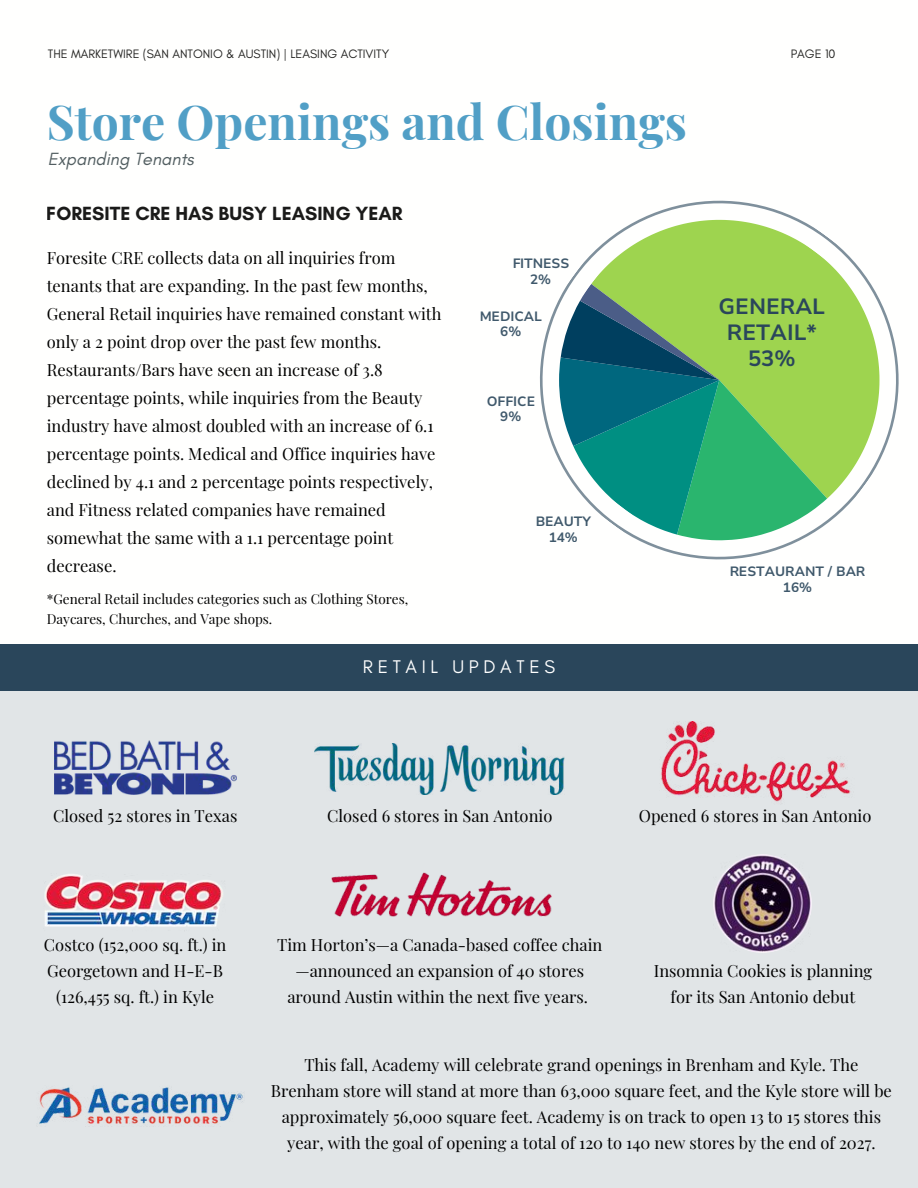
<style>
.page{position:relative;width:918px;height:1188px;background:#fff}
.page>*{position:absolute;margin:0;border:0;box-sizing:border-box;transform-origin:0 0}
.t1{font:700 48px "Playfair Display";color:#519fc6}
.t2{font:700 22.05px/25.8px "Nunito Sans 10 pt";color:#2a465b;text-align:center}
.t3{font:700 19.5px "Glacial Indifference";color:#000}
.t4{font:18.75px "Glacial Indifference";letter-spacing:.25em;color:#fff}
.t5{font:italic 18px "Glacial Indifference";color:#525e61}
.t6{font:16.5px/28px "Playfair Display";color:#000;text-align:center}
.t7{font:13.5px/19.5px "Playfair Display";color:#000}
.t8{font:700 13.5px/15.8px "Nunito Sans 10 pt";color:#2a465b;text-align:center}
.t9{font:12.45px "Glacial Indifference";color:#222220}
</style>
<div class="page">
<svg style="left:573px;top:200px;width:326px;height:300px;fill:#9ed44f"></svg>
<svg style="left:646px;top:380px;width:199px;height:180px"></svg>
<svg style="left:540px;top:284px;width:226px;height:260px"></svg>
<div style="left:0;top:644px;width:918px;height:47px;background:#2a465b"></div>
<div style="left:0;top:685px;width:918px;height:503px;background:#e1e5e7"></div>
<img style="left:54px;top:740px;width:182px;height:54px">
<img style="left:315px;top:744px;width:250px;height:50px">
<img style="left:661px;top:721px;width:190px;height:81px">
<img style="left:44px;top:874px;width:179px;height:53px">
<img style="left:332px;top:872px;width:219px;height:45px">
<img style="left:39px;top:1087px;width:204px;height:37px">
<img style="left:714px;top:854px;width:98px;height:98px">
<p class="t9" style="left:48px;top:46px;width:343px">THE MARKETWIRE (SAN ANTONIO &amp; AUSTIN) | LEASING ACTIVITY</p>
<p class="t9" style="left:791px;top:46px;width:46px">PAGE 10</p>
<h1 class="t1" style="left:47px;top:88px;width:642px">Store Openings and Closings</h1>
<p class="t5" style="left:48px;top:148px;width:147px">Expanding Tenants</p>
<p class="t3" style="left:47px;top:201px;width:357px">FORESITE CRE HAS BUSY LEASING YEAR</p>
<p class="t6" style="left:47px;top:243px;width:396px;text-align:left">Foresite CRE collects data on all inquiries from tenants that are expanding. In the past few months, General Retail inquiries have remained constant with only a 2 point drop over the past few months.<br>Restaurants/Bars have seen an increase of 3.8 percentage points, while inquiries from the Beauty industry have almost doubled with an increase of 6.1 percentage points. Medical and Office inquiries have declined by 4.1 and 2 percentage points respectively, and Fitness related companies have remained somewhat the same with a 1.1 percentage point decrease.</p>
<p class="t7" style="left:47px;top:589px;width:363px">*General Retail includes categories such as Clothing Stores,<br>Daycares, Churches, and Vape shops.</p>
<p class="t8" style="left:512px;top:256px;width:59px">FITNESS<br>2%</p>
<p class="t8" style="left:480px;top:308px;width:64px">MEDICAL<br>6%</p>
<p class="t8" style="left:487px;top:393px;width:50px">OFFICE<br>9%</p>
<p class="t8" style="left:535px;top:513px;width:57px">BEAUTY<br>14%</p>
<p class="t4" style="left:363px;top:655px;width:194px">RETAIL UPDATES</p>
<h2 class="t2" style="left:719px;top:294px;width:108px">GENERAL<br>RETAIL*<br>53%</h2>
<p class="t8" style="left:729px;top:564px;width:138px">RESTAURANT / BAR<br>16%</p>
<p class="t6" style="left:53px;top:801px;width:186px">Closed 52 stores in Texas</p>
<p class="t6" style="left:327px;top:801px;width:227px">Closed 6 stores in San Antonio</p>
<p class="t6" style="left:639px;top:801px;width:234px">Opened 6 stores in San Antonio</p>
<p class="t6" style="left:44px;top:931px;width:184px;line-height:25.8px">Costco (152,000 sq. ft.) in<br>Georgetown and H-E-B (126,455 sq. ft.) in Kyle</p>
<p class="t6" style="left:277px;top:931px;width:327px;line-height:25.8px">Tim Horton’s—a Canada-based coffee chain —announced an expansion of 40 stores around Austin within the next five years.</p>
<p class="t6" style="left:654px;top:957px;width:220px;line-height:25.8px">Insomnia Cookies is planning for its San Antonio debut</p>
<p class="t6" style="left:271px;top:1051px;width:623px;line-height:25.8px">This fall, Academy will celebrate grand openings in Brenham and Kyle. The Brenham store will stand at more than 63,000 square feet, and the Kyle store will be approximately 56,000 square feet. Academy is on track to open 13 to 15 stores this year, with the goal of opening a total of 120 to 140 new stores by the end of 2027.</p>
</div>
